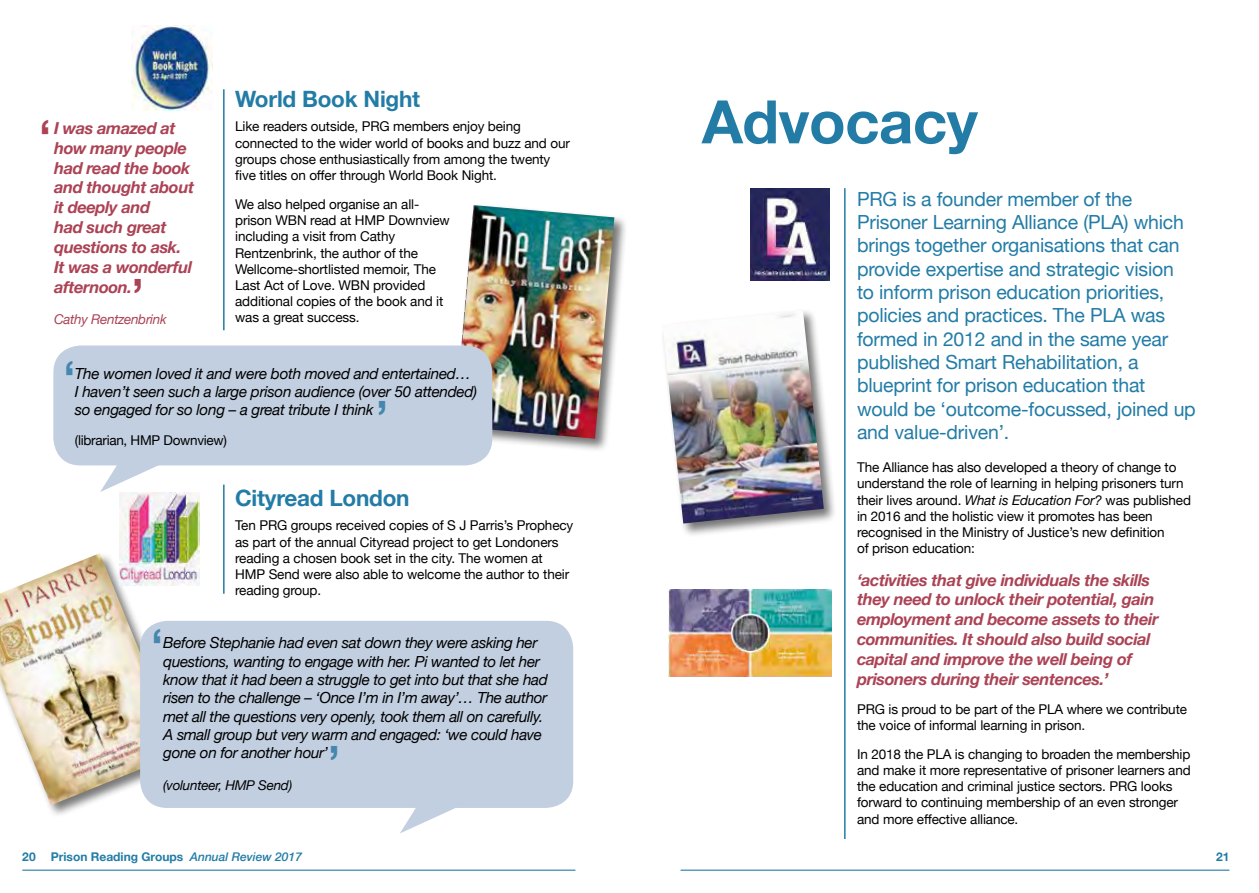
<style>
.page{position:relative;width:1259px;height:893px;background:#fff}
.page>*{position:absolute;margin:0;border:0;box-sizing:border-box;transform-origin:0 0}
.t1{font:700 60px "Helvetica Neue";letter-spacing:-.01em;color:#227ca6}
.t2{font:700 43.2px "Helvetica Neue";color:#4587ae}
.t3{font:700 43.2px "Helvetica Neue";color:#ab4355}
.t4{font:700 22.5px "Helvetica Neue";letter-spacing:-.01em;color:#227ca6}
.t5{font:19.5px/23.4px "Helvetica Neue";letter-spacing:-.01em;color:#227ca6}
.t6{font:italic 700 16.5px/19.8px "Helvetica Neue";letter-spacing:-.025em;color:#ab4355}
.t7{font:italic 15.3px/18.3px "Helvetica Neue";letter-spacing:-.025em;color:#000}
.t8{font:13.5px/16.2px "Helvetica Neue";letter-spacing:-.01em;color:#000}
.t9{font:italic 13.5px "Helvetica Neue";letter-spacing:-.02em;color:#000}
.t10{font:italic 13.5px "Helvetica Neue";letter-spacing:-.02em;color:#ab4355}
.t11{font:700 12px "Helvetica Neue";color:#227ca6}
.s1{font-style:italic}
.s2{font-weight:500;font-style:italic}
</style>
<div class="page">
<img style="left:132px;top:26px;width:80px;height:85px">
<div style="left:452px;top:204px;width:176px;height:248px;background:#000;opacity:.54"></div>
<img style="left:454px;top:205px;width:160px;height:234px">
<div style="left:0;top:552px;width:194px;height:267px;background:#000;opacity:.53"></div>
<img style="left:0;top:553px;width:180px;height:252px">
<hr style="left:22px;top:870px;width:553px;height:1px;background:#227ca6">
<hr style="left:680px;top:870px;width:549px;height:1px;background:#227ca6">
<img style="left:750px;top:188px;width:79px;height:93px">
<img style="left:669px;top:590px;width:162px;height:87px">
<hr style="left:844px;top:188px;width:1px;height:651px;background:#227ca6">
<div style="left:140px;top:621px;width:433px;height:187px;background:#c2cfe0;border-radius:27px"></div>
<hr style="left:223px;top:89px;width:2px;height:241px;background:#227ca6">
<svg style="left:100px;top:465px;width:80px;height:27px"></svg>
<div style="left:53px;top:345px;width:439px;height:120px;background:#c2cfe0;border-radius:27px"></div>
<hr style="left:223px;top:485px;width:2px;height:109px;background:#227ca6">
<svg style="left:400px;top:808px;width:55px;height:25px"></svg>
<img style="left:120px;top:493px;width:80px;height:92px">
<div style="left:661px;top:309px;width:176px;height:228px;background:#000;opacity:.54"></div>
<img style="left:662px;top:310px;width:162px;height:214px">
<h2 class="t3" style="left:39px;top:102px;width:14px">‘</h2>
<p class="t6" style="left:54px;top:119px;width:142px">I was amazed at how many people had read the book and thought about it deeply and<br>had such great questions to ask.<br>It was a wonderful afternoon.</p>
<p class="t10" style="left:54px;top:309px;width:114px">Cathy Rentzenbrink</p>
<h2 class="t3" style="left:132px;top:260px;width:14px">’</h2>
<h3 class="t4" style="left:235px;top:81px;width:186px">World Book Night</h3>
<p class="t8" style="left:235px;top:119px;width:336px">Like readers outside, PRG members enjoy being connected to the wider world of books and buzz and our groups chose enthusiastically from among the twenty five titles on offer through World Book Night.</p>
<p class="t8" style="left:235px;top:197px;width:216px">We also helped organise an all&shy;prison WBN read at HMP Downview including a visit from Cathy<br>Rentzenbrink, the author of the<br>Wellcome-shortlisted memoir, The<br>Last Act of Love. WBN provided additional copies of the book and it was a great success.</p>
<h2 class="t2" style="left:63px;top:343px;width:14px">‘</h2>
<p class="t7" style="left:75px;top:365px;width:404px">The women loved it and were both moved and entertained…<br>I haven’t seen such a large prison audience (over 50 attended) so engaged for so long – a great tribute I think</p>
<p class="t8" style="left:75px;top:433px;width:154px">(librarian, HMP Downview)</p>
<h2 class="t2" style="left:376px;top:383px;width:14px">’</h2>
<h3 class="t4" style="left:235px;top:480px;width:176px">Cityread London</h3>
<p class="t8" style="left:235px;top:518px;width:339px">Ten PRG groups received copies of S J Parris’s Prophecy as part of the annual Cityread project to get Londoners reading a chosen book set in the city. The women at HMP Send were also able to welcome the author to their reading group.</p>
<p class="t7" style="left:163px;top:634px;width:386px">Before Stephanie had even sat down they were asking her questions, wanting to engage with her. Pi wanted to let her know that it had been a struggle to get into but that she had risen to the challenge – ‘Once I’m in I’m away’… The author met all the questions very openly, took them all on carefully.<br>A small group but very warm and engaged: ‘we could have gone on for another hour’</p>
<p class="t9" style="left:163px;top:775px;width:130px">(volunteer, HMP Send)</p>
<h2 class="t2" style="left:151px;top:610px;width:14px">‘</h2>
<h2 class="t2" style="left:328px;top:727px;width:14px">’</h2>
<h1 class="t1" style="left:702px;top:75px;width:277px">Advocacy</h1>
<p class="t5" style="left:857px;top:188px;width:340px">PRG is a founder member of the Prisoner Learning Alliance (PLA) which brings together organisations that can provide expertise and strategic vision to inform prison education priorities, policies and practices. The PLA was formed in 2012 and in the same year published Smart Rehabilitation, a blueprint for prison education that would be ‘outcome-focussed, joined up and value-driven’.</p>
<p class="t8" style="left:857px;top:460px;width:335px">The Alliance has also developed a theory of change to understand the role of learning in helping prisoners turn their lives around. <span class="s1">What is Education For?</span> was published in 2016 and the holistic view it promotes has been recognised in the Ministry of Justice’s new definition<br>of prison education:</p>
<p class="t6" style="left:857px;top:570px;width:303px">‘activities that give individuals the skills they need to unlock their potential, gain employment and become assets to their communities. It should also build social capital and improve the well being of prisoners during their sentences.’</p>
<p class="t8" style="left:857px;top:701px;width:331px">PRG is proud to be part of the PLA where we contribute the voice of informal learning in prison.</p>
<p class="t8" style="left:857px;top:747px;width:335px">In 2018 the PLA is changing to broaden the membership and make it more representative of prisoner learners and the education and criminal justice sectors. PRG looks forward to continuing membership of an even stronger and more effective alliance.</p>
<p class="t11" style="left:22px;top:847px;width:15px">20</p>
<p class="t11" style="left:51px;top:847px;width:252px">Prison Reading Groups <span class="s2">Annual Review 2017</span></p>
<p class="t11" style="left:1216px;top:847px;width:15px">21</p>
</div>
